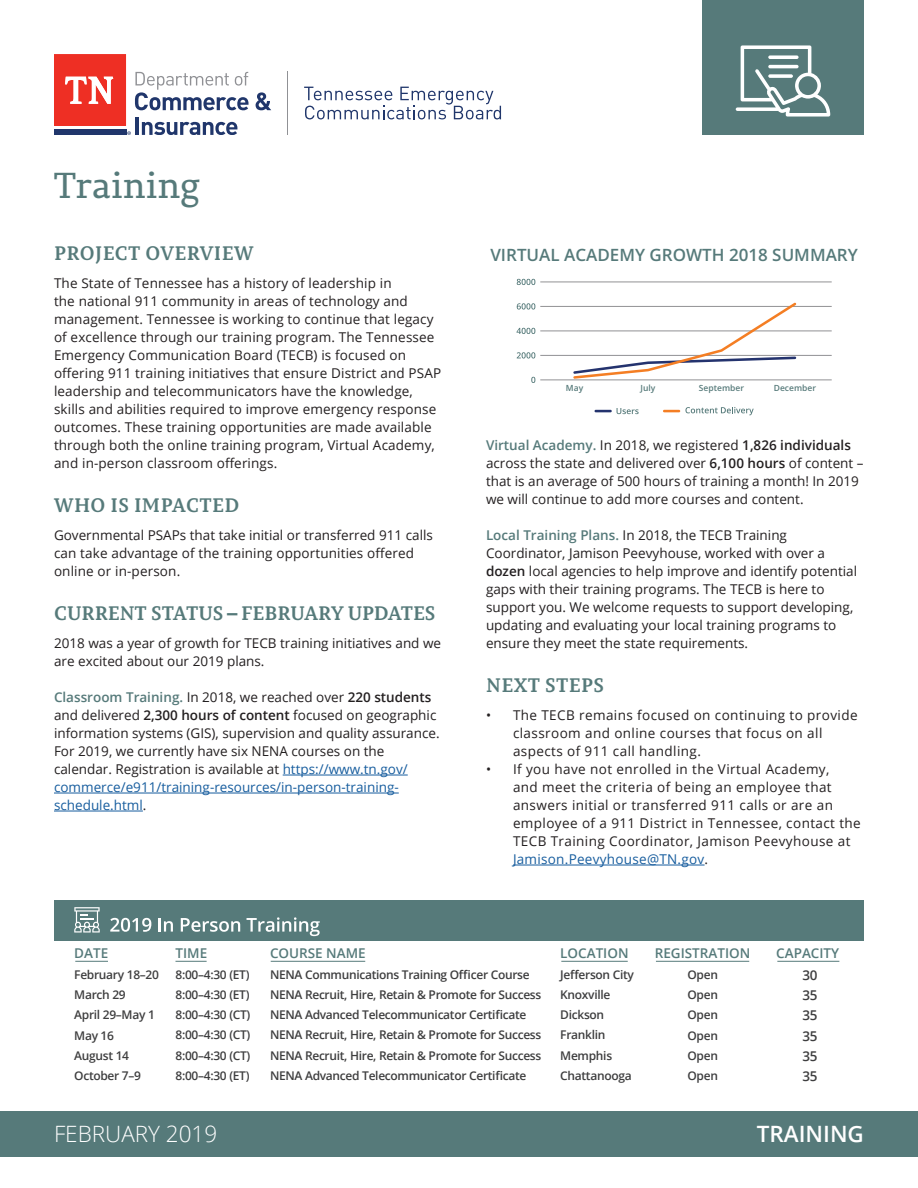
<style>
.page{position:relative;width:918px;height:1188px;background:#fff}
.page>*{position:absolute;margin:0;border:0;box-sizing:border-box;transform-origin:0 0}
.t1{font:36px "Permian Slab Serif Typeface";color:#567a7a}
.Bottom_Title{font:300 22.5px "Open Sans";color:#fff}
.Bottom_Title-2{font:600 22.5px "Open Sans";color:#fff}
.Main_Subhead{font:700 19.5px "Permian Slab Serif Typeface";letter-spacing:.005em;color:#567a7a}
.t2{font:600 16.95px "Open Sans";color:#567a7a}
.t3{font:13.5px/18px "Open Sans";letter-spacing:.01em;color:#231f20}
.t4{font:13.5px/18px "Open Sans";letter-spacing:.03em;color:#231f20}
.t5{font:600 13.5px "Open Sans";color:#567a7a}
.t6{font:600 13.5px/20.2px "Open Sans";letter-spacing:-.025em;color:#3e3e3f;text-align:justify}
.t7{font:600 12px/20.2px "Open Sans";letter-spacing:-.025em;color:#3e3e3f}
.t8{font:600 8.55px "Open Sans";color:#567a7a}
.s1{font-weight:600;color:#567a7a}
.s2{font-weight:600}
.s3{color:#175d9e}
</style>
<div class="page">
<div style="left:702px;top:0;width:162px;height:135px;background:#567a7a"></div>
<hr style="left:283px;top:775px;width:125px;height:1px;background:#175d9e">
<hr style="left:54px;top:793px;width:345px;height:1px;background:#175d9e">
<hr style="left:54px;top:811px;width:89px;height:1px;background:#175d9e">
<hr style="left:513px;top:865px;width:192px;height:1px;background:#175d9e">
<div style="left:0;top:1111px;width:918px;height:46px;background:#567a7a"></div>
<svg style="left:736px;top:45px;width:94px;height:72px"></svg>
<svg style="left:768px;top:55px;width:31px;height:4px"></svg>
<hr style="left:768px;top:65px;width:31px;height:3px;background:#fff;border-radius:2px">
<svg style="left:768px;top:74px;width:25px;height:4px"></svg>
<div style="left:54px;top:901px;width:810px;height:40px;background:#567a7a"></div>
<hr style="left:75px;top:961px;width:33px;height:1px;background:#557a7a">
<hr style="left:176px;top:961px;width:31px;height:1px;background:#557a7a">
<hr style="left:561px;top:961px;width:67px;height:1px;background:#557a7a">
<hr style="left:656px;top:961px;width:93px;height:1px;background:#557a7a">
<hr style="left:777px;top:961px;width:62px;height:1px;background:#557a7a">
<hr style="left:271px;top:961px;width:94px;height:1px;background:#557a7a">
<svg style="left:74px;top:907px;width:26px;height:26px"></svg>
<svg style="left:110px;top:918px;width:41px;height:14px"></svg>
<svg style="left:159px;top:918px;width:14px;height:14px"></svg>
<svg style="left:181px;top:918px;width:59px;height:14px"></svg>
<svg style="left:247px;top:917px;width:73px;height:19px"></svg>
<svg style="left:304px;top:87px;width:197px;height:32px"></svg>
<svg style="left:256px;top:92px;width:15px;height:18px"></svg>
<svg style="left:54px;top:54px;width:195px;height:81px"></svg>
<hr style="left:287px;top:71px;width:1px;height:64px;background:#909195">
<svg style="left:531px;top:377px;width:4px;height:6px"></svg>
<svg style="left:517px;top:352px;width:18px;height:7px"></svg>
<svg style="left:517px;top:328px;width:18px;height:6px"></svg>
<svg style="left:517px;top:303px;width:18px;height:7px"></svg>
<svg style="left:517px;top:279px;width:18px;height:6px"></svg>
<hr style="left:540px;top:379px;width:292px;height:1px;background:#919194">
<hr style="left:540px;top:355px;width:292px;height:1px;background:#919194">
<hr style="left:540px;top:330px;width:292px;height:1px;background:#919194">
<hr style="left:540px;top:306px;width:292px;height:1px;background:#919194">
<hr style="left:540px;top:282px;width:292px;height:1px;background:#919194">
<svg style="left:572px;top:302px;width:227px;height:78px"></svg>
<svg style="left:595px;top:408px;width:44px;height:6px"></svg>
<svg style="left:663px;top:407px;width:91px;height:8px"></svg>
<p class="t1" style="left:53px;top:157px;width:148px">Training</p>
<p class="Main_Subhead" style="left:54px;top:236px;width:201px">PROJECT OVERVIEW</p>
<p class="t3" style="left:54px;top:274px;width:389px">The State of Tennessee has a history of leadership in<br>the national 911 community in areas of technology and management. Tennessee is working to continue that legacy of excellence through our training program. The Tennessee Emergency Communication Board (TECB) is focused on offering 911 training initiatives that ensure District and PSAP leadership and telecommunicators have the knowledge, skills and abilities required to improve emergency response outcomes. These training opportunities are made available through both the online training program, Virtual Academy, and in-person classroom offerings.</p>
<p class="Main_Subhead" style="left:54px;top:488px;width:187px">WHO IS IMPACTED</p>
<p class="t3" style="left:54px;top:526px;width:380px">Governmental PSAPs that take initial or transferred 911 calls can take advantage of the training opportunities offered online or in-person.</p>
<p class="Main_Subhead" style="left:54px;top:596px;width:383px">CURRENT STATUS — FEBRUARY UPDATES</p>
<p class="t3" style="left:54px;top:634px;width:389px">2018 was a year of growth for TECB training initiatives and we are excited about our 2019 plans.</p>
<p class="t3" style="left:54px;top:688px;width:387px"><span class="s1">Classroom Training.</span> In 2018, we reached over <span class="s2">220 students </span>and delivered <span class="s2">2,300 hours of content</span> focused on geographic information systems (GIS), supervision and quality assurance.<br>For 2019, we currently have six NENA courses on the calendar. Registration is available at <span class="s3">https://www.tn.gov/ commerce/e911/training-resources/in-person-training&shy;schedule.html</span>.</p>
<p class="t2" style="left:490px;top:243px;width:369px">VIRTUAL ACADEMY GROWTH 2018 SUMMARY</p>
<p class="t8" style="left:566px;top:382px;width:19px">May</p>
<p class="t8" style="left:641px;top:382px;width:16px">July</p>
<p class="t8" style="left:699px;top:382px;width:47px">September</p>
<p class="t8" style="left:774px;top:382px;width:44px">December</p>
<p class="t3" style="left:486px;top:436px;width:379px"><span class="s1">Virtual Academy.</span> In 2018, we registered <span class="s2">1,826 individuals </span>across the state and delivered over <span class="s2">6,100 hours</span> of content – that is an average of 500 hours of training a month! In 2019 we will continue to add more courses and content.</p>
<p class="t3" style="left:486px;top:526px;width:373px"><span class="s1">Local Training Plans.</span> In 2018, the TECB Training Coordinator, Jamison Peevyhouse, worked with over a <span class="s2">dozen</span> local agencies to help improve and identify potential gaps with their training programs. The TECB is here to support you. We welcome requests to support developing, updating and evaluating your local training programs to ensure they meet the state requirements.</p>
<p class="Main_Subhead" style="left:486px;top:668px;width:119px">NEXT STEPS</p>
<p class="t4" style="left:513px;top:706px;width:346px;text-indent:-27px">• The TECB remains focused on continuing to provide classroom and online courses that focus on all aspects of 911 call handling.</p>
<p class="t4" style="left:513px;top:760px;width:349px;text-indent:-27px">• If you have not enrolled in the Virtual Academy,<br>and meet the criteria of being an employee that answers initial or transferred 911 calls or are an employee of a 911 District in Tennessee, contact the TECB Training Coordinator, Jamison Peevyhouse at <span class="s3">Jamison.Peevyhouse@TN.gov</span>.</p>
<p class="t5" style="left:74px;top:944px;width:36px">DATE</p>
<p class="t5" style="left:176px;top:944px;width:33px">TIME</p>
<p class="t5" style="left:270px;top:944px;width:97px">COURSE NAME</p>
<p class="t5" style="left:560px;top:944px;width:70px">LOCATION</p>
<p class="t5" style="left:655px;top:944px;width:97px">REGISTRATION</p>
<p class="t5" style="left:776px;top:944px;width:65px">CAPACITY</p>
<p class="t7" style="left:74px;top:964px;width:86px">February 18–20<br>March 29<br>April 29–May 1<br>May 16<br>August 14<br>October 7–9</p>
<p class="t7" style="left:176px;top:964px;width:76px;text-align:justify">8:00–4:30 (ET)<br>8:00–4:30 (ET)<br>8:00–4:30 (CT)<br>8:00–4:30 (CT)<br>8:00–4:30 (CT)<br>8:00–4:30 (ET)</p>
<p class="t7" style="left:270px;top:964px;width:273px">NENA Communications Training Officer Course<br>NENA Recruit, Hire, Retain &amp; Promote for Success</p>
<p class="t7" style="left:560px;top:964px;width:75px">Jefferson City<br>Knoxville<br>Dickson<br>Franklin<br>Memphis<br>Chattanooga</p>
<p class="t7" style="left:688px;top:964px;width:32px">Open</p>
<p class="t6" style="left:802px;top:965px;width:17px">30<br>35<br>35<br>35<br>35<br>35</p>
<p class="t7" style="left:688px;top:984px;width:32px;text-align:justify">Open Open Open Open Open</p>
<p class="t7" style="left:270px;top:1004px;width:258px">NENA Advanced Telecommunicator Certificate</p>
<p class="t7" style="left:270px;top:1025px;width:273px">NENA Recruit, Hire, Retain &amp; Promote for Success</p>
<p class="t7" style="left:270px;top:1045px;width:273px">NENA Recruit, Hire, Retain &amp; Promote for Success</p>
<p class="t7" style="left:270px;top:1065px;width:258px">NENA Advanced Telecommunicator Certificate</p>
<p class="Bottom_Title" style="left:54px;top:1119px;width:165px">FEBRUARY 2019</p>
<p class="Bottom_Title-2" style="left:757px;top:1119px;width:109px">TRAINING</p>
</div>
